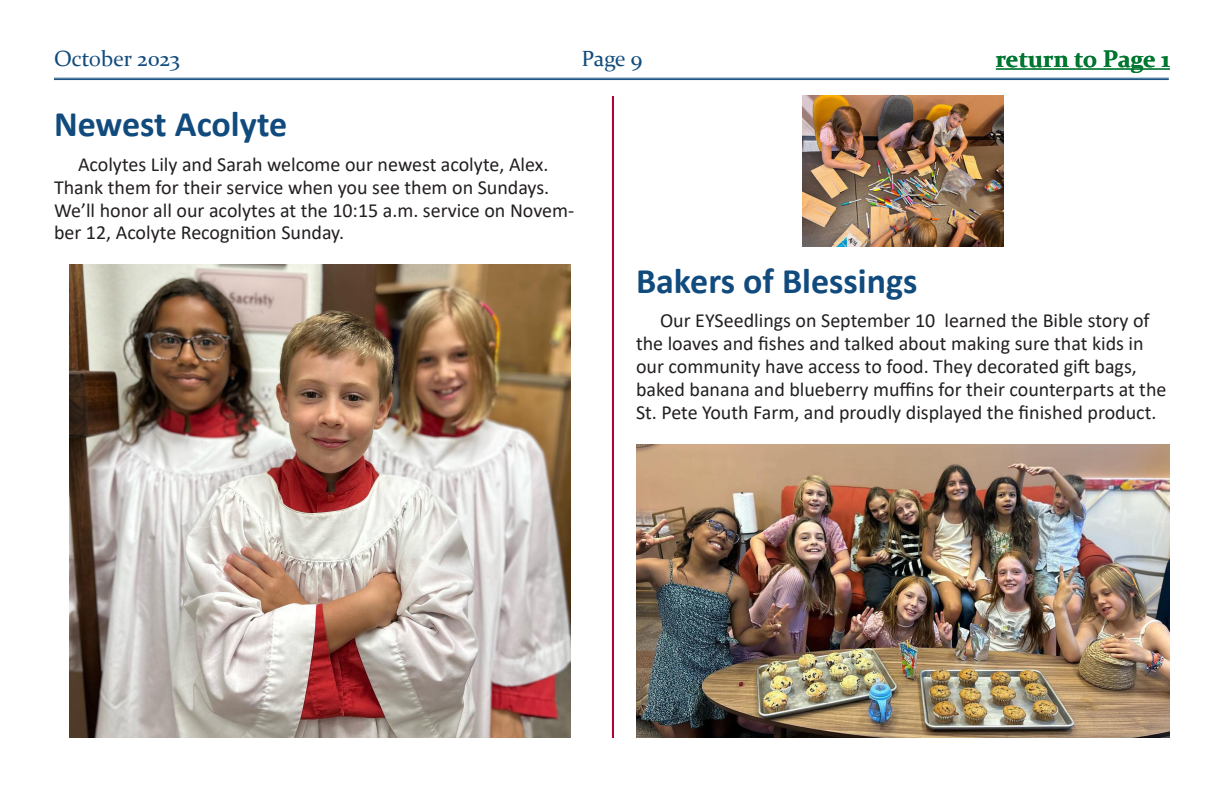
<style>
.page{position:relative;width:1224px;height:792px;background:#fff}
.page>*{position:absolute;margin:0;border:0;box-sizing:border-box;transform-origin:0 0}
._2ndary_Head{font:700 36px "Calibri";color:#114b7d}
.t1{font:700 24px "Constantia";color:#007730}
.t2{font:22px "Constantia";color:#114b7d}
.t3{font:20px/22.8px "Calibri";color:#231f20}
</style>
<div class="page">
<hr style="left:54px;top:78px;width:1115px;height:1px;background:#114b7d">
<hr style="left:54px;top:79px;width:1115px;height:1px;background:#114b7d">
<hr style="left:612px;top:96px;width:2px;height:642px;background:#b10034">
<hr style="left:996px;top:68px;width:174px;height:2px;background:#007730">
<img style="left:70px;top:265px;width:501px;height:473px">
<img style="left:636px;top:444px;width:534px;height:294px">
<img style="left:803px;top:96px;width:200px;height:151px">
<p class="t2" style="left:54px;top:43px;width:127px">October 2023</p>
<p class="t2" style="left:581px;top:43px;width:63px">Page 9</p>
<p class="t1" style="left:996px;top:43px;width:176px">return to Page 1</p>
<p class="_2ndary_Head" style="left:54px;top:99px;width:235px">Newest Acolyte</p>
<p class="t3" style="left:54px;top:152px;width:522px;text-indent:24px">Acolytes Lily and Sarah welcome our newest acolyte, Alex.<br>Thank them for their service when you see them on Sundays.<br>We’ll honor all our acolytes at the 10:15 a.m. service on Novem&shy;ber 12, Acolyte Recognition Sunday.</p>
<p class="_2ndary_Head" style="left:636px;top:255px;width:283px">Bakers of Blessings</p>
<p class="t3" style="left:636px;top:309px;width:532px;text-indent:24px">Our EYSeedlings on September 10 learned the Bible story of the loaves and fishes and talked about making sure that kids in our community have access to food. They decorated gift bags, baked banana and blueberry muffins for their counterparts at the St. Pete Youth Farm, and proudly displayed the finished product.</p>
</div>
